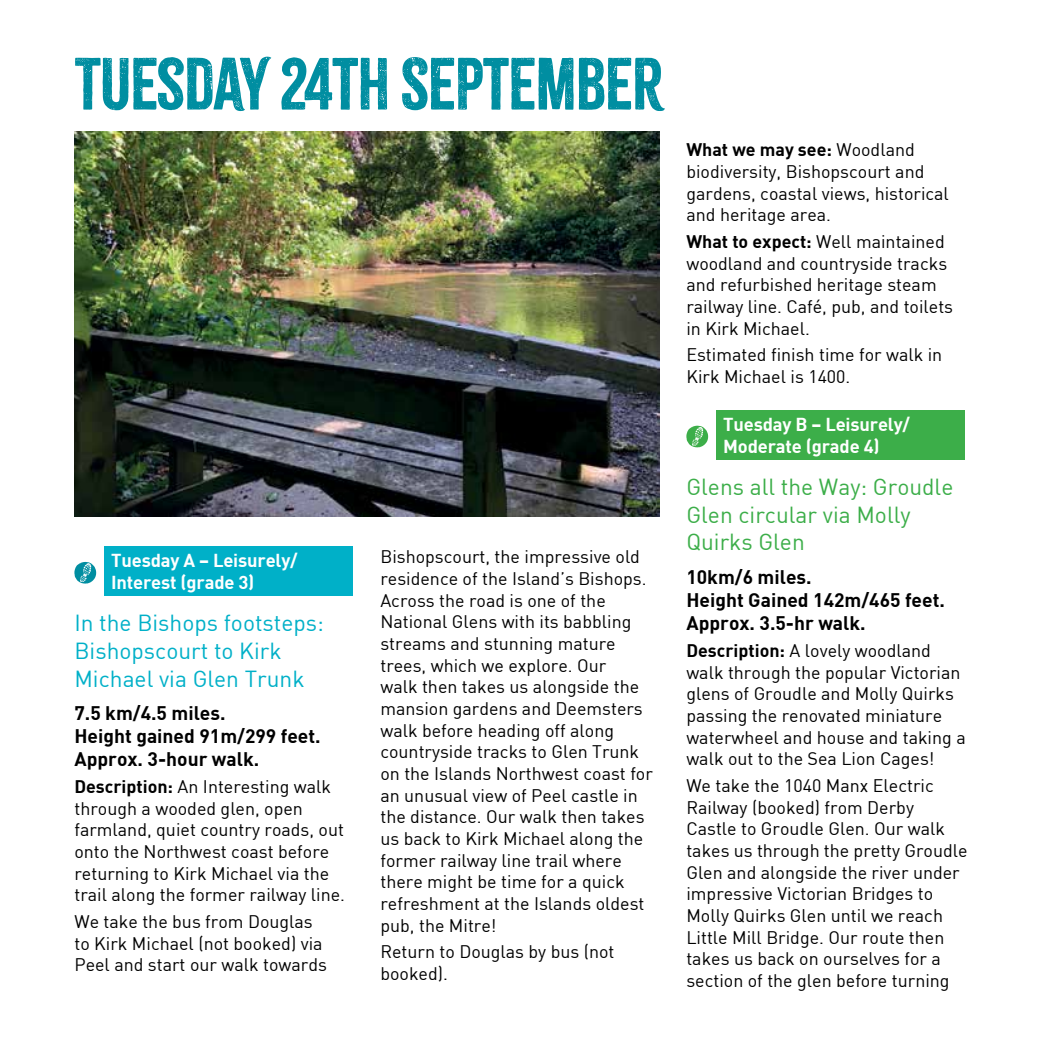
<style>
.page{position:relative;width:1042px;height:1042px;background:#fff}
.page>*{position:absolute;margin:0;border:0;box-sizing:border-box;transform-origin:0 0}
.t1{font:64.75px "Citrus Gothic";letter-spacing:-.02em;color:#008ea1}
.t2{font:22.75px/27.5px "DIN";color:#00b0c8}
.t3{font:22.75px/27.5px "DIN";color:#3cae49}
.t4{font:700 19.25px/23.3px "DIN";color:#000}
.t5{font:700 18.38px/22.1px "DIN";letter-spacing:-.01em;color:#fff}
.t6{font:17.85px/21.7px "DIN";color:#000}
.s1{font-weight:700}
</style>
<div class="page">
<div style="left:104px;top:546px;width:248px;height:50px;background:#00b0c8"></div>
<svg style="left:74px;top:562px;width:22px;height:22px"></svg>
<div style="left:716px;top:410px;width:248px;height:50px;background:#3cae49"></div>
<svg style="left:686px;top:426px;width:22px;height:21px"></svg>
<img style="left:74px;top:131px;width:586px;height:386px">
<h1 class="t1" style="left:74px;top:43px;width:590px">TUESDAY 24TH SEPTEMBER</h1>
<p class="t5" style="left:111px;top:548px;width:188px">Tuesday A – Leisurely/<br>Interest (grade 3)</p>
<p class="t2" style="left:74px;top:609px;width:251px">In the Bishops footsteps:<br>Bishopscourt to Kirk<br>Michael via Glen Trunk</p>
<p class="t4" style="left:74px;top:700px;width:248px">7.5 km/4.5 miles.<br>Height gained 91m/299 feet.<br>Approx. 3-hour walk.</p>
<p class="t6" style="left:74px;top:775px;width:272px"><span class="s1">Description:</span> An Interesting walk through a wooded glen, open farmland, quiet country roads, out onto the Northwest coast before returning to Kirk Michael via the trail along the former railway line.</p>
<p class="t6" style="left:74px;top:910px;width:254px">We take the bus from Douglas to Kirk Michael (not booked) via<br>Peel and start our walk towards</p>
<p class="t6" style="left:380px;top:545px;width:274px">Bishopscourt, the impressive old residence of the Island’s Bishops.<br>Across the road is one of the<br>National Glens with its babbling streams and stunning mature trees, which we explore. Our<br>walk then takes us alongside the mansion gardens and Deemsters walk before heading off along countryside tracks to Glen Trunk on the Islands Northwest coast for an unusual view of Peel castle in the distance. Our walk then takes us back to Kirk Michael along the former railway line trail where there might be time for a quick refreshment at the Islands oldest pub, the Mitre!</p>
<p class="t6" style="left:380px;top:941px;width:236px">Return to Douglas by bus (not booked).</p>
<p class="t6" style="left:686px;top:139px;width:264px"><span class="s1">What we may see:</span> Woodland biodiversity, Bishopscourt and gardens, coastal views, historical and heritage area.</p>
<p class="t6" style="left:686px;top:230px;width:268px"><span class="s1">What to expect:</span> Well maintained woodland and countryside tracks and refurbished heritage steam railway line. Café, pub, and toilets in Kirk Michael.</p>
<p class="t6" style="left:686px;top:344px;width:257px">Estimated finish time for walk in<br>Kirk Michael is 1400.</p>
<p class="t5" style="left:723px;top:412px;width:188px">Tuesday B – Leisurely/<br>Moderate (grade 4)</p>
<p class="t3" style="left:686px;top:473px;width:268px">Glens all the Way: Groudle<br>Glen circular via Molly<br>Quirks Glen</p>
<p class="t4" style="left:686px;top:564px;width:260px">10km/6 miles.<br>Height Gained 142m/465 feet.<br>Approx. 3.5-hr walk.</p>
<p class="t6" style="left:686px;top:639px;width:281px"><span class="s1">Description:</span> A lovely woodland walk through the popular Victorian glens of Groudle and Molly Quirks passing the renovated miniature waterwheel and house and taking a walk out to the Sea Lion Cages!</p>
<p class="t6" style="left:686px;top:774px;width:283px">We take the 1040 Manx Electric<br>Railway (booked) from Derby<br>Castle to Groudle Glen. Our walk takes us through the pretty Groudle<br>Glen and alongside the river under impressive Victorian Bridges to<br>Molly Quirks Glen until we reach<br>Little Mill Bridge. Our route then takes us back on ourselves for a section of the glen before turning</p>
</div>
